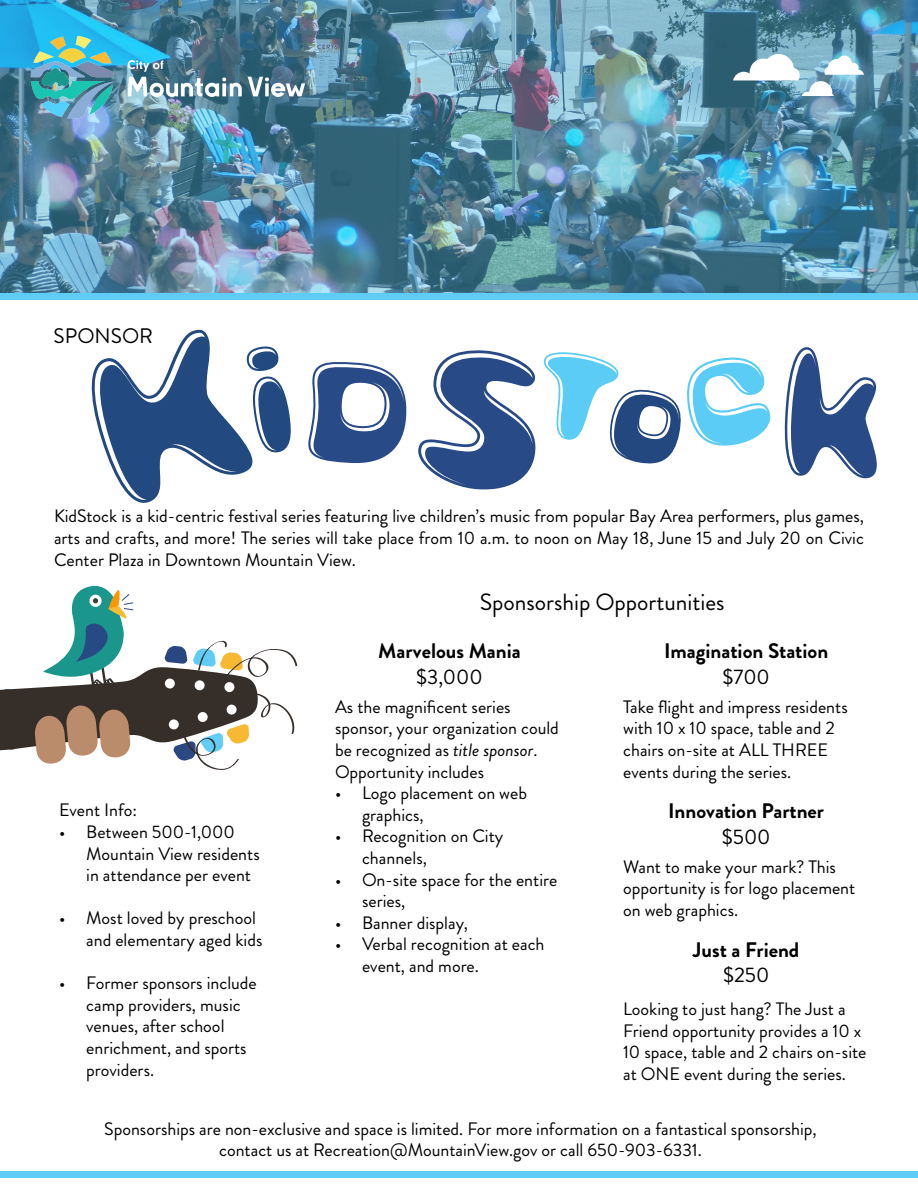
<style>
.page{position:relative;width:918px;height:1188px;background:#fff}
.page>*{position:absolute;margin:0;border:0;box-sizing:border-box;transform-origin:0 0}
.t1{font:23.55px "Brandon Grotesque";color:#000}
.t2{font:700 21px "Brandon Grotesque";color:#000}
.t3{font:21px "Brandon Grotesque";color:#000}
.t4{font:18px/21.6px "Brandon Grotesque";color:#000}
.s1{font-style:italic}
</style>
<div class="page">
<img style="left:0;top:1px;width:918px;height:292px">
<div style="left:0;top:293px;width:918px;height:6px;background:#5fccf5"></div>
<div style="left:0;top:1171px;width:918px;height:7px;background:#5fccf5"></div>
<svg style="left:733px;top:54px;width:131px;height:42px"></svg>
<img style="left:27px;top:31px;width:282px;height:92px">
<svg style="left:0;top:585px;width:297px;height:185px"></svg>
<p class="t3" style="left:54px;top:322px;width:101px">SPONSOR</p>
<p class="t4" style="left:54px;top:506px;width:812px;text-align:justify">KidStock is a kid-centric festival series featuring live children’s music from popular Bay Area performers, plus games, arts and crafts, and more! The series will take place from 10 a.m. to noon on May 18, June 15 and July 20 on Civic Center Plaza in Downtown Mountain View.</p>
<p class="t4" style="left:59px;top:800px;width:79px">Event Info:</p>
<p class="t4" style="left:86px;top:821px;width:175px;text-indent:-27px">• Between 500-1,000<br>Mountain View residents in attendance per event</p>
<p class="t4" style="left:86px;top:908px;width:178px;text-indent:-27px">• Most loved by preschool and elementary aged kids</p>
<p class="t4" style="left:86px;top:972px;width:172px;text-indent:-27px">• Former sponsors include camp providers, music venues, after school enrichment, and sports providers.</p>
<p class="t1" style="left:480px;top:586px;width:246px">Sponsorship Opportunities</p>
<p class="t2" style="left:378px;top:637px;width:144px">Marvelous Mania</p>
<p class="t3" style="left:416px;top:662px;width:68px">$3,000</p>
<p class="t4" style="left:335px;top:696px;width:225px">As the magnificent series sponsor, your organization could be recognized as <span class="s1">title sponsor</span>.</p>
<p class="t4" style="left:335px;top:761px;width:151px">Opportunity includes</p>
<p class="t4" style="left:362px;top:782px;width:166px;text-indent:-27px">• Logo placement on web graphics,</p>
<p class="t4" style="left:362px;top:826px;width:143px;text-indent:-27px">• Recognition on City channels,</p>
<p class="t4" style="left:362px;top:869px;width:197px;text-indent:-27px">• On-site space for the entire series,</p>
<p class="t4" style="left:335px;top:912px;width:134px">• Banner display,</p>
<p class="t4" style="left:362px;top:934px;width:184px;text-indent:-27px">• Verbal recognition at each event, and more.</p>
<p class="t2" style="left:693px;top:935px;width:108px">Just a Friend</p>
<p class="t2" style="left:664px;top:637px;width:166px">Imagination Station</p>
<p class="t3" style="left:723px;top:662px;width:49px">$700</p>
<p class="t4" style="left:623px;top:696px;width:226px">Take flight and impress residents with 10 x 10 space, table and 2 chairs on-site at ALL THREE events during the series.</p>
<p class="t2" style="left:668px;top:797px;width:157px">Innovation Partner</p>
<p class="t3" style="left:722px;top:822px;width:50px">$500</p>
<p class="t4" style="left:623px;top:856px;width:234px">Want to make your mark? This opportunity is for logo placement on web graphics.</p>
<p class="t3" style="left:723px;top:960px;width:48px">$250</p>
<p class="t4" style="left:623px;top:999px;width:245px">Looking to just hang? The Just a<br>Friend opportunity provides a 10 x<br>10 space, table and 2 chairs on-site at ONE event during the series.</p>
<p class="t4" style="left:104px;top:1118px;width:714px">Sponsorships are non-exclusive and space is limited. For more information on a fantastical sponsorship,</p>
<p class="t4" style="left:219px;top:1140px;width:484px">contact us at Recreation@MountainView.gov or call 650-903-6331.</p>
</div>
